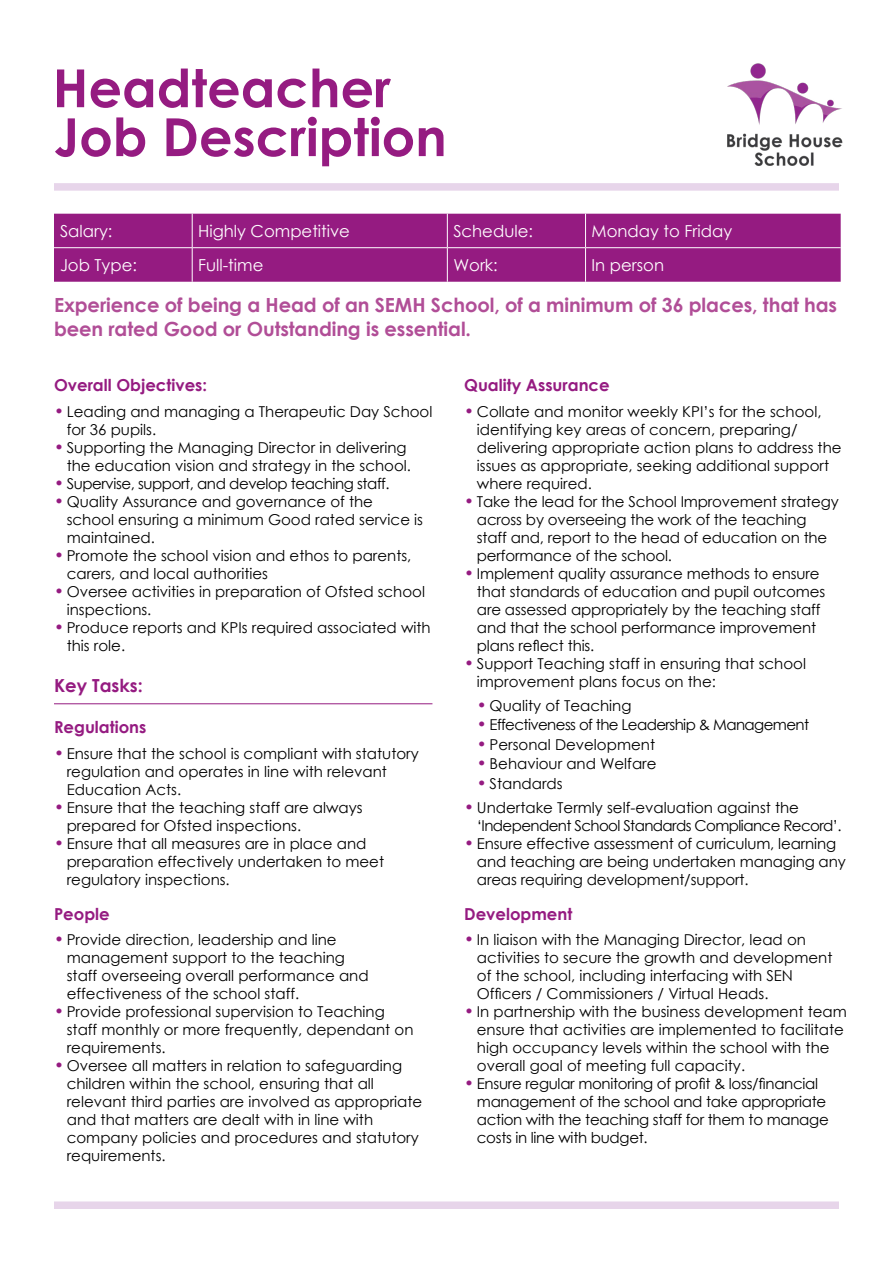
<style>
.page{position:relative;width:893px;height:1263px;background:#fff}
.page>*{position:absolute;margin:0;border:0;box-sizing:border-box;transform-origin:0 0}
.t1{font:700 52.5px "Century Gothic";color:#951b81}
.t2{font:700 19.5px/24px "Century Gothic";letter-spacing:-.005em;color:#b14e97}
.t3{font:700 18px "Century Gothic";color:#951b81}
.t4{font:16.5px "Century Gothic";color:#fff}
.t5{font:700 16.5px "Century Gothic";color:#951b81}
.t6{font:15px/18px "Century Gothic";color:#000}
.t7{font:15px/18px "Century Gothic";letter-spacing:-.02em;color:#000}
.t8{font:15px/18px "Century Gothic";letter-spacing:-.04em;color:#000}
.t9{font:15px "Century Gothic";letter-spacing:-.03em;color:#000}
.s1{font-size:16.5px;color:#951b81}
</style>
<div class="page">
<div style="left:54px;top:214px;width:787px;height:68px;background:#951b81"></div>
<hr style="left:192px;top:214px;width:1px;height:33px;background:#fff">
<hr style="left:447px;top:214px;width:1px;height:33px;background:#fff">
<hr style="left:585px;top:214px;width:1px;height:33px;background:#fff">
<hr style="left:54px;top:247px;width:138px;height:1px;background:#fff">
<hr style="left:192px;top:247px;width:255px;height:1px;background:#fff">
<hr style="left:192px;top:248px;width:1px;height:34px;background:#fff">
<hr style="left:447px;top:247px;width:138px;height:1px;background:#fff">
<hr style="left:447px;top:248px;width:1px;height:34px;background:#fff">
<hr style="left:585px;top:247px;width:256px;height:1px;background:#fff">
<hr style="left:585px;top:248px;width:1px;height:34px;background:#fff">
<div style="left:54px;top:183px;width:785px;height:8px;background:#e7d5ea"></div>
<hr style="left:54px;top:703px;width:378px;height:1px;background:#951b81">
<img style="left:727px;top:63px;width:116px;height:103px">
<div style="left:54px;top:1201px;width:785px;height:8px;background:#e7d5ea"></div>
<h1 class="t1" style="left:53px;top:48px;width:340px">Headteacher</h1>
<h1 class="t1" style="left:54px;top:97px;width:394px">Job Description</h1>
<p class="t4" style="left:60px;top:219px;width:54px">Salary:</p>
<p class="t4" style="left:198px;top:219px;width:153px">Highly Competitive</p>
<p class="t4" style="left:453px;top:219px;width:81px">Schedule:</p>
<p class="t4" style="left:591px;top:219px;width:142px">Monday to Friday</p>
<p class="t4" style="left:60px;top:253px;width:79px">Job Type:</p>
<p class="t4" style="left:198px;top:253px;width:67px">Full-time</p>
<p class="t4" style="left:453px;top:253px;width:46px">Work:</p>
<p class="t4" style="left:591px;top:253px;width:74px">In person</p>
<h2 class="t2" style="left:54px;top:292px;width:785px">Experience of being a Head of an SEMH School, of a minimum of 36 places, that has been rated Good or Outstanding is essential.</h2>
<p class="t5" style="left:464px;top:372px;width:147px">Quality Assurance</p>
<p class="t6" style="left:477px;top:402px;width:366px;text-indent:-13px"><span class="s1">•</span> Collate and monitor weekly KPI’s for the school, identifying key areas of concern, preparing/ delivering appropriate action plans to address the issues as appropriate, seeking additional support where required.</p>
<p class="t6" style="left:477px;top:492px;width:363px;text-indent:-13px"><span class="s1">•</span> Take the lead for the School Improvement strategy across by overseeing the work of the teaching staff and, report to the head of education on the performance of the school.</p>
<p class="t6" style="left:477px;top:564px;width:350px;text-indent:-13px"><span class="s1">•</span> Implement quality assurance methods to ensure that standards of education and pupil outcomes are assessed appropriately by the teaching staff and that the school performance improvement plans reflect this.</p>
<p class="t6" style="left:477px;top:654px;width:331px;text-indent:-13px"><span class="s1">•</span> Support Teaching staff in ensuring that school improvement plans focus on the:</p>
<p class="t6" style="left:477px;top:696px;width:156px"><span class="s1">•</span> Quality of Teaching</p>
<p class="t8" style="left:477px;top:715px;width:334px"><span class="s1">•</span> Effectiveness of the Leadership &amp; Management</p>
<p class="t6" style="left:477px;top:735px;width:180px"><span class="s1">•</span> Personal Development</p>
<p class="t6" style="left:477px;top:754px;width:181px"><span class="s1">•</span> Behaviour and Welfare</p>
<p class="t6" style="left:477px;top:774px;width:87px"><span class="s1">•</span> Standards</p>
<p class="t8" style="left:477px;top:798px;width:366px;text-indent:-13px"><span class="s1">•</span> Undertake Termly self-evaluation against the ‘Independent School Standards Compliance Record’.</p>
<p class="t6" style="left:477px;top:834px;width:370px;text-indent:-13px"><span class="s1">•</span> Ensure effective assessment of curriculum, learning and teaching are being undertaken managing any areas requiring development/support.</p>
<p class="t5" style="left:464px;top:901px;width:110px">Development</p>
<p class="t6" style="left:477px;top:931px;width:357px;text-indent:-13px"><span class="s1">•</span> In liaison with the Managing Director, lead on activities to secure the growth and development of the school, including interfacing with SEN Officers / Commissioners / Virtual Heads.</p>
<p class="t6" style="left:477px;top:1003px;width:371px;text-indent:-13px"><span class="s1">•</span> In partnership with the business development team ensure that activities are implemented to facilitate high occupancy levels within the school with the overall goal of meeting full capacity.</p>
<p class="t7" style="left:477px;top:1075px;width:353px;text-indent:-13px"><span class="s1">•</span> Ensure regular monitoring of profit &amp; loss/financial management of the school and take appropriate action with the teaching staff for them to manage costs in line with budget.</p>
<p class="t5" style="left:54px;top:372px;width:155px">Overall Objectives:</p>
<p class="t6" style="left:67px;top:402px;width:367px;text-indent:-13px"><span class="s1">•</span> Leading and managing a Therapeutic Day School for 36 pupils.</p>
<p class="t6" style="left:54px;top:438px;width:359px;text-align:right"><span class="s1">•</span> Supporting the Managing Director in delivering the education vision and strategy in the school.</p>
<p class="t9" style="left:54px;top:473px;width:337px"><span class="s1">•</span> Supervise, support, and develop teaching staff.</p>
<p class="t6" style="left:67px;top:492px;width:358px;text-indent:-13px"><span class="s1">•</span> Quality Assurance and governance of the school ensuring a minimum Good rated service is maintained.</p>
<p class="t6" style="left:67px;top:546px;width:346px;text-indent:-13px"><span class="s1">•</span> Promote the school vision and ethos to parents, carers, and local authorities</p>
<p class="t6" style="left:67px;top:582px;width:360px;text-indent:-13px"><span class="s1">•</span> Oversee activities in preparation of Ofsted school inspections.</p>
<p class="t6" style="left:67px;top:618px;width:365px;text-indent:-13px"><span class="s1">•</span> Produce reports and KPIs required associated with this role.</p>
<p class="t3" style="left:54px;top:672px;width:90px">Key Tasks:</p>
<p class="t5" style="left:54px;top:714px;width:94px">Regulations</p>
<p class="t6" style="left:67px;top:744px;width:354px;text-indent:-13px"><span class="s1">•</span> Ensure that the school is compliant with statutory regulation and operates in line with relevant<br>Education Acts.</p>
<p class="t6" style="left:67px;top:798px;width:297px;text-indent:-13px"><span class="s1">•</span> Ensure that the teaching staff are always prepared for Ofsted inspections.</p>
<p class="t6" style="left:67px;top:834px;width:319px;text-indent:-13px"><span class="s1">•</span> Ensure that all measures are in place and preparation effectively undertaken to meet regulatory inspections.</p>
<p class="t5" style="left:54px;top:901px;width:57px">People</p>
<p class="t6" style="left:67px;top:931px;width:303px;text-indent:-13px"><span class="s1">•</span> Provide direction, leadership and line management support to the teaching staff overseeing overall performance and effectiveness of the school staff.</p>
<p class="t6" style="left:67px;top:1003px;width:348px;text-indent:-13px"><span class="s1">•</span> Provide professional supervision to Teaching staff monthly or more frequently, dependant on requirements.</p>
<p class="t6" style="left:67px;top:1057px;width:357px;text-indent:-13px"><span class="s1">•</span> Oversee all matters in relation to safeguarding children within the school, ensuring that all relevant third parties are involved as appropriate and that matters are dealt with in line with company policies and procedures and statutory requirements.</p>
</div>
